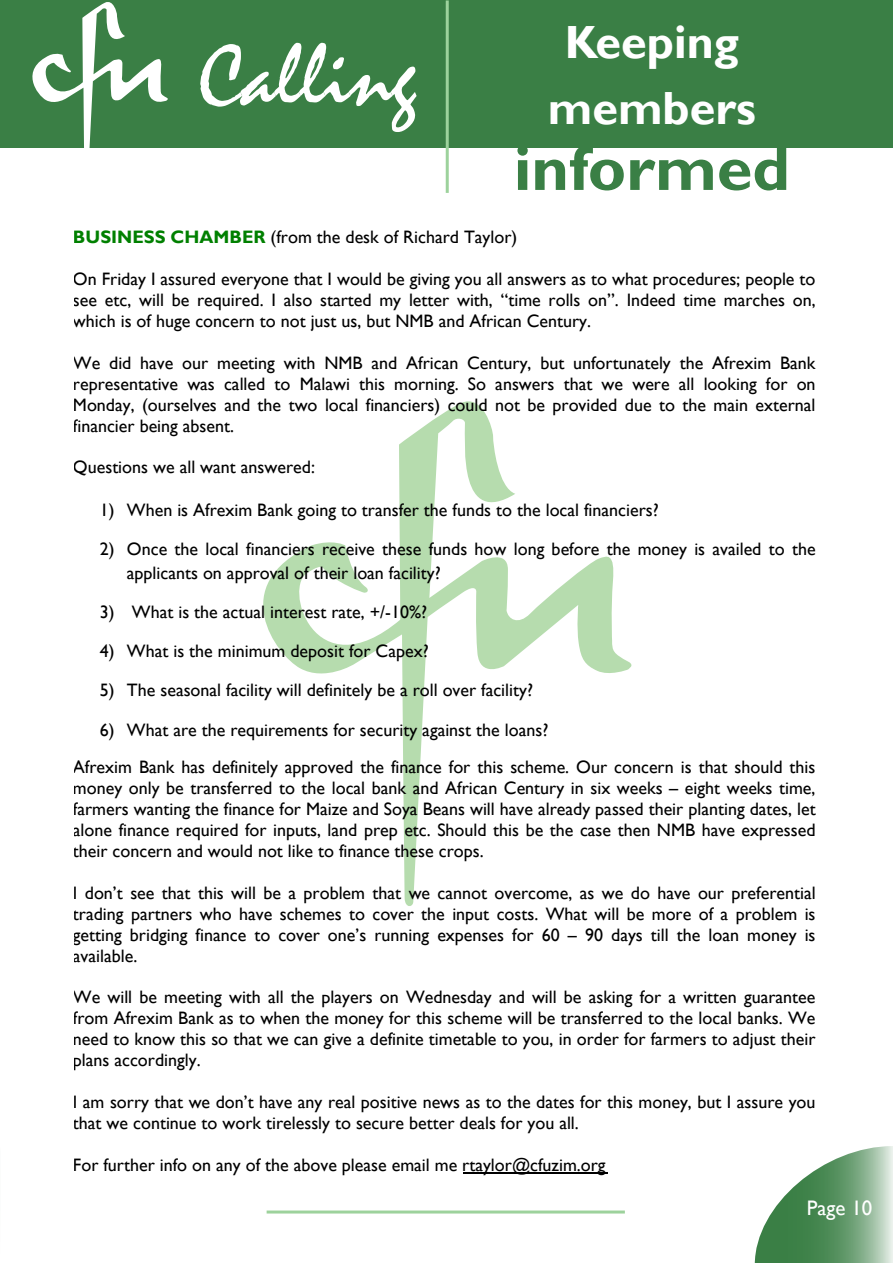
<style>
.page{position:relative;width:893px;height:1263px;background:#fff}
.page>*{position:absolute;margin:0;border:0;box-sizing:border-box;transform-origin:0 0}
.t1{font:90px "Mistral";color:#fff}
.t2{font:700 64.5px "Gill Sans";color:#3a7f45}
.t3{font:700 46.5px/66px "Gill Sans";color:#fff;text-align:center}
.t4{font:21px "Gill Sans";color:#fff}
.t5{font:18px/21px "Gill Sans";color:#000;text-align:justify}
.s1{font-weight:700;color:#008000}
</style>
<div class="page">
<div style="left:0;top:0;width:893px;height:147px;background:#3a7f45"></div>
<svg style="left:18px;top:2px;width:151px;height:146px"></svg>
<hr style="left:446px;top:0;width:3px;height:193px;background:#9dd29c">
<hr style="left:267px;top:1210px;width:358px;height:3px;background:#9dd29c">
<svg style="left:263px;top:401px;width:369px;height:505px"></svg>
<svg style="left:754px;top:1146px;width:139px;height:117px"></svg>
<hr style="left:463px;top:1172px;width:144px;height:1px;background:#000">
<p class="t1" style="left:199px;top:26px;width:219px">Calling</p>
<p class="t3" style="left:548px;top:10px;width:210px">Keeping members</p>
<p class="t2" style="left:514px;top:129px;width:278px">informed</p>
<p class="t5" style="left:73px;top:227px;width:446px"><span class="s1">BUSINESS CHAMBER</span> (from the desk of Richard Taylor)</p>
<p class="t5" style="left:73px;top:269px;width:744px">On Friday I assured everyone that I would be giving you all answers as to what procedures; people to see etc, will be required. I also started my letter with, “time rolls on”. Indeed time marches on, which is of huge concern to not just us, but NMB and African Century.</p>
<p class="t5" style="left:73px;top:353px;width:744px">We did have our meeting with NMB and African Century, but unfortunately the Afrexim Bank representative was called to Malawi this morning. So answers that we were all looking for on Monday, (ourselves and the two local financiers) could not be provided due to the main external financier being absent.</p>
<p class="t5" style="left:73px;top:457px;width:243px">Questions we all want answered:</p>
<p class="t5" style="left:100px;top:500px;width:560px">1) When is Afrexim Bank going to transfer the funds to the local financiers?</p>
<p class="t5" style="left:127px;top:538px;width:690px;line-height:24px;text-indent:-27px">2) Once the local financiers receive these funds how long before the money is availed to the applicants on approval of their loan facility?</p>
<p class="t5" style="left:100px;top:602px;width:329px">3) What is the actual interest rate, +/-10%?</p>
<p class="t5" style="left:100px;top:641px;width:330px">4) What is the minimum deposit for Capex?</p>
<p class="t5" style="left:100px;top:680px;width:435px">5) The seasonal facility will definitely be a roll over facility?</p>
<p class="t5" style="left:73px;top:711px;width:744px;line-height:37.5px;text-indent:27px">6) What are the requirements for security against the loans?<br>Afrexim Bank has definitely approved the finance for this scheme. Our concern is that should this</p>
<p class="t5" style="left:73px;top:778px;width:744px">money only be transferred to the local bank and African Century in six weeks – eight weeks time, farmers wanting the finance for Maize and Soya Beans will have already passed their planting dates, let alone finance required for inputs, land prep etc. Should this be the case then NMB have expressed their concern and would not like to finance these crops.</p>
<p class="t5" style="left:73px;top:883px;width:744px">I don’t see that this will be a problem that we cannot overcome, as we do have our preferential trading partners who have schemes to cover the input costs. What will be more of a problem is getting bridging finance to cover one’s running expenses for 60 – 90 days till the loan money is available.</p>
<p class="t5" style="left:73px;top:986px;width:744px">We will be meeting with all the players on Wednesday and will be asking for a written guarantee from Afrexim Bank as to when the money for this scheme will be transferred to the local banks. We need to know this so that we can give a definite timetable to you, in order for farmers to adjust their plans accordingly.</p>
<p class="t5" style="left:73px;top:1091px;width:744px">I am sorry that we don’t have any real positive news as to the dates for this money, but I assure you that we continue to work tirelessly to secure better deals for you all.</p>
<p class="t5" style="left:73px;top:1154px;width:534px">For further info on any of the above please email me rtaylor@cfuzim.org</p>
<p class="t4" style="left:807px;top:1196px;width:67px">Page 10</p>
</div>
